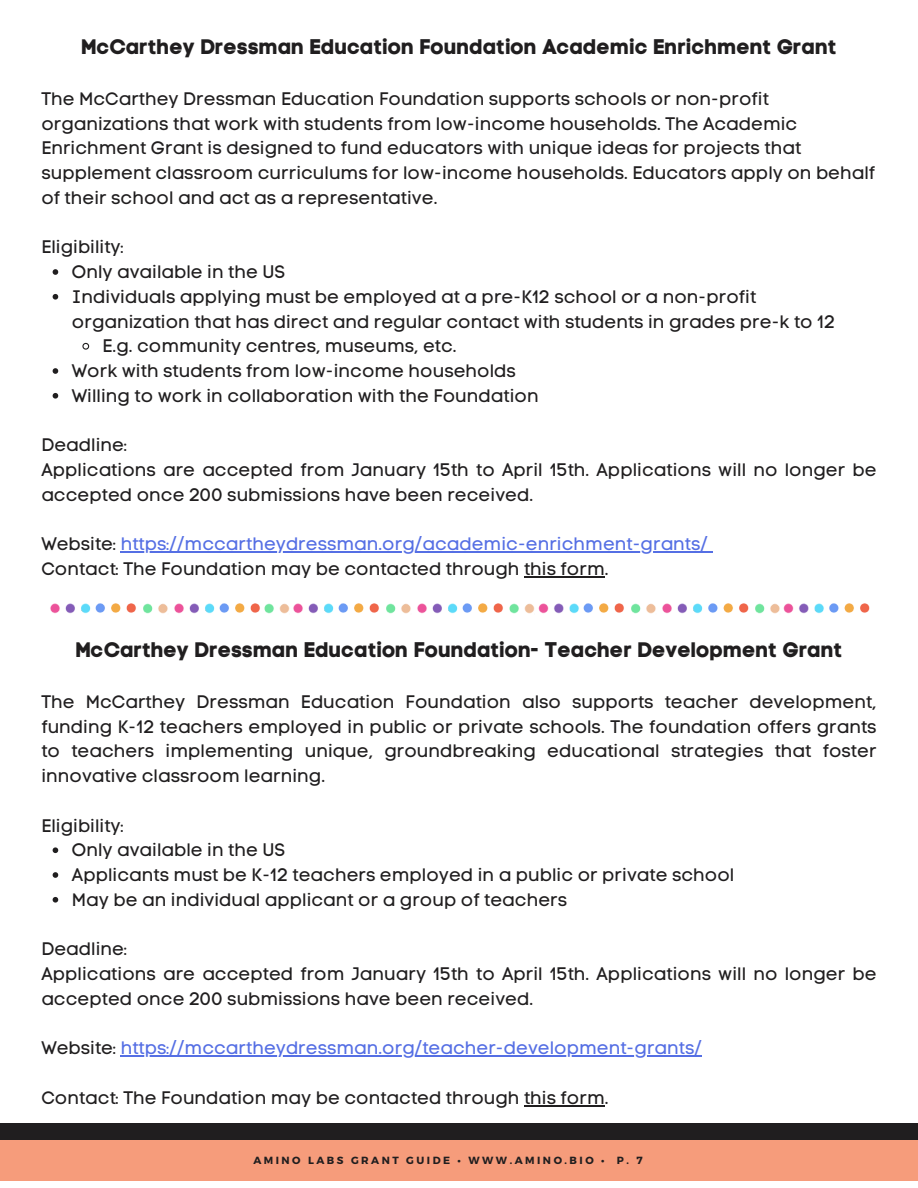
<style>
.page{position:relative;width:918px;height:1188px;background:#fff}
.page>*{position:absolute;margin:0;border:0;box-sizing:border-box;transform-origin:0 0}
.t1{font:21px "Code Pro Bold LC";color:#201e1f}
.t2{font:18px/24.8px "Code Pro Normal LC";color:#201e1f}
.t3{font:18px "Code Pro Normal LC";color:#556fe4}
.t4{font:700 10.35px "Montserrat";letter-spacing:.24em;color:#201e1f}
.s1{color:#556fe4}
.s2{color:#201e1f}
</style>
<div class="page">
<svg style="left:53px;top:269px;width:5px;height:6px"></svg>
<svg style="left:53px;top:294px;width:5px;height:6px"></svg>
<svg style="left:82px;top:342px;width:8px;height:8px"></svg>
<svg style="left:53px;top:368px;width:5px;height:6px"></svg>
<svg style="left:53px;top:393px;width:5px;height:6px"></svg>
<hr style="left:121px;top:552px;width:587px;height:1px;background:#556fe4">
<hr style="left:524px;top:576px;width:81px;height:1px;background:#201e1f">
<svg style="left:53px;top:847px;width:5px;height:6px"></svg>
<svg style="left:53px;top:872px;width:5px;height:6px"></svg>
<svg style="left:53px;top:897px;width:5px;height:6px"></svg>
<hr style="left:121px;top:1056px;width:581px;height:1px;background:#556fe4">
<hr style="left:524px;top:1105px;width:81px;height:1px;background:#201e1f">
<img style="left:50px;top:603px;width:41px;height:11px">
<img style="left:143px;top:603px;width:25px;height:11px">
<img style="left:174px;top:603px;width:41px;height:11px">
<img style="left:219px;top:603px;width:41px;height:10px">
<img style="left:95px;top:603px;width:41px;height:10px">
<img style="left:293px;top:603px;width:41px;height:11px">
<img style="left:264px;top:603px;width:26px;height:11px">
<img style="left:386px;top:603px;width:25px;height:11px">
<img style="left:417px;top:603px;width:41px;height:11px">
<img style="left:462px;top:603px;width:41px;height:10px">
<img style="left:338px;top:603px;width:41px;height:10px">
<img style="left:538px;top:603px;width:41px;height:11px">
<img style="left:509px;top:603px;width:26px;height:11px">
<img style="left:631px;top:603px;width:25px;height:11px">
<img style="left:662px;top:603px;width:41px;height:11px">
<img style="left:708px;top:603px;width:41px;height:10px">
<img style="left:583px;top:603px;width:41px;height:10px">
<img style="left:783px;top:603px;width:41px;height:11px">
<img style="left:755px;top:603px;width:25px;height:11px">
<img style="left:829px;top:603px;width:41px;height:10px">
<div style="left:0;top:1140px;width:918px;height:41px;background:#f69c7b"></div>
<div style="left:0;top:1123px;width:918px;height:17px;background:#201e1f"></div>
<p class="t1" style="left:81px;top:34px;width:757px">McCarthey Dressman Education Foundation Academic Enrichment Grant</p>
<p class="t2" style="left:41px;top:86px;width:835px">The McCarthey Dressman Education Foundation supports schools or non-profit organizations that work with students from low-income households. The Academic Enrichment Grant is designed to fund educators with unique ideas for projects that supplement classroom curriculums for low-income households. Educators apply on behalf of their school and act as a representative.</p>
<p class="t2" style="left:41px;top:235px;width:84px">Eligibility:</p>
<p class="t2" style="left:72px;top:260px;width:215px">Only available in the US</p>
<p class="t2" style="left:72px;top:284px;width:686px">Individuals applying must be employed at a pre-K12 school or a non-profit</p>
<p class="t2" style="left:72px;top:309px;width:765px">organization that has direct and regular contact with students in grades pre-k to 12</p>
<p class="t2" style="left:103px;top:334px;width:356px">E.g. community centres, museums, etc.</p>
<p class="t2" style="left:72px;top:359px;width:446px">Work with students from low-income households</p>
<p class="t2" style="left:72px;top:383px;width:468px">Willing to work in collaboration with the Foundation</p>
<p class="t2" style="left:41px;top:433px;width:837px">Deadline:<br>Applications are accepted from January 15th to April 15th. Applications will no longer be accepted once 200 submissions have been received.</p>
<p class="t2" style="left:41px;top:532px;width:668px">Website: <span class="s1">https://mccartheydressman.org/academic-enrichment-grants/<br></span>Contact: The Foundation may be contacted through this form.</p>
<p class="t1" style="left:75px;top:637px;width:769px">McCarthey Dressman Education Foundation- Teacher Development Grant</p>
<p class="t2" style="left:41px;top:689px;width:837px;text-align:justify">The McCarthey Dressman Education Foundation also supports teacher development, funding K-12 teachers employed in public or private schools. The foundation offers grants to teachers implementing unique, groundbreaking educational strategies that foster innovative classroom learning.</p>
<p class="t2" style="left:72px;top:813px;width:664px;text-indent:-31px">Eligibility:<br>Only available in the US<br>Applicants must be K-12 teachers employed in a public or private school May be an individual applicant or a group of teachers</p>
<p class="t2" style="left:41px;top:937px;width:837px">Deadline:<br>Applications are accepted from January 15th to April 15th. Applications will no longer be accepted once 200 submissions have been received.</p>
<p class="t3" style="left:41px;top:1037px;width:662px"><span class="s2">Website:</span> https://mccartheydressman.org/teacher-development-grants/</p>
<p class="t2" style="left:41px;top:1085px;width:569px">Contact: The Foundation may be contacted through this form.</p>
<p class="t4" style="left:253px;top:1154px;width:391px">AMINO LABS GRANT GUIDE • WWW.AMINO.BIO • P. 7</p>
</div>
